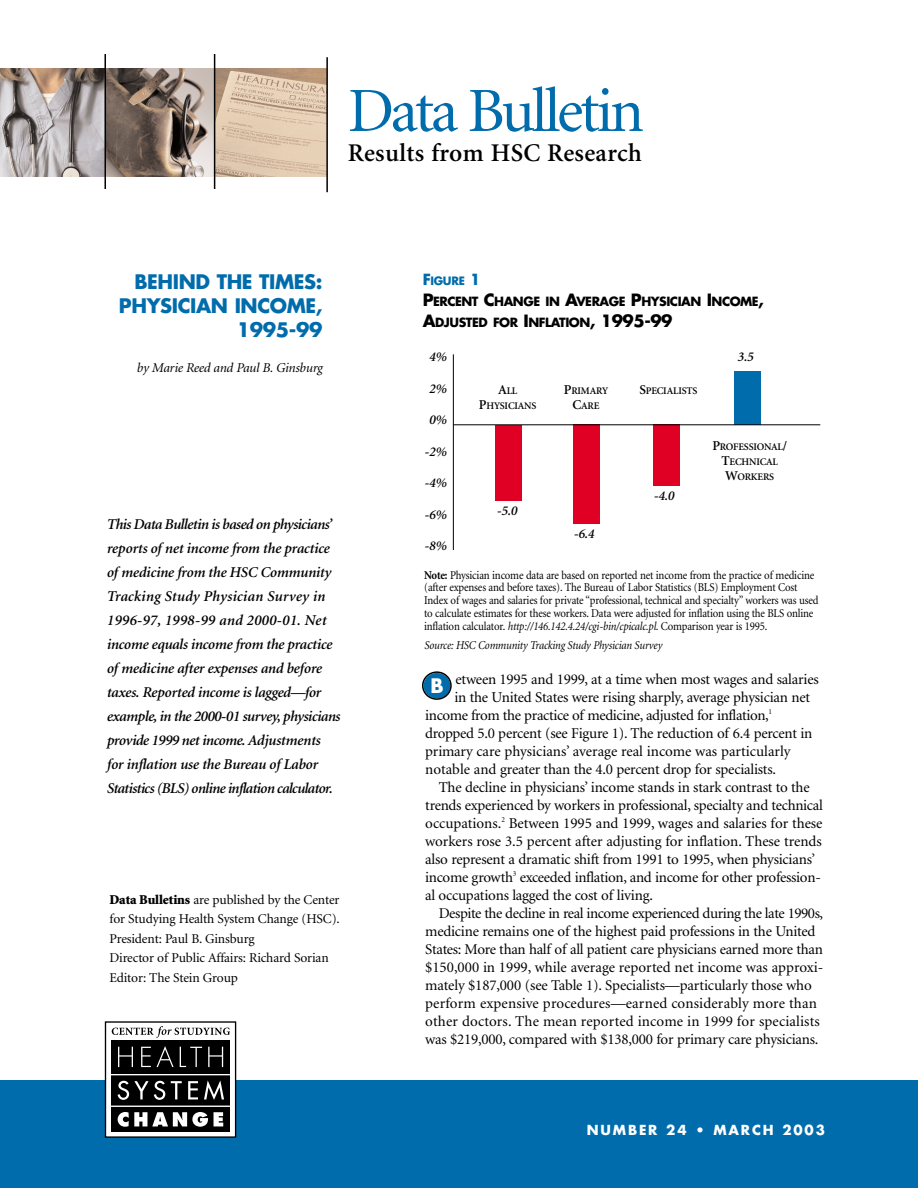
<style>
.page{position:relative;width:918px;height:1188px;background:#fff}
.page>*{position:absolute;margin:0;border:0;box-sizing:border-box;transform-origin:0 0}
.t1{font:63px "Minion";letter-spacing:-.05em;color:#006cac}
.t2{font:600 25.5px "Minion";letter-spacing:.015em;color:#000}
.t3{font:700 19.5px/24px "Futura";letter-spacing:-.02em;color:#006cac;text-align:right}
.t4{font:700 19.5px "Futura";color:#fff}
.t5{font:15px "Minion";letter-spacing:-.015em;color:#000}
.t6{font:italic 600 15px/24px "Minion";letter-spacing:-.02em;color:#000}
.t7{font:15px "Minion";letter-spacing:.01em;color:#000}
.t8{font:13.5px/19.5px "Minion";letter-spacing:-.01em;color:#000}
.t9{font:italic 600 13.5px "Minion";color:#000}
.t10{font:italic 13.5px "Minion";letter-spacing:-.015em;color:#000}
.t11{font:700 13.5px "Futura";letter-spacing:.135em;color:#fff}
.t12{font:700 12.3px/21px "Futura";letter-spacing:-.035em;color:#000}
.t13{font:12px/12.8px "Minion";letter-spacing:-.015em;color:#000;scale:.9 1}
.t14{font:italic 12px "Minion";letter-spacing:-.015em;color:#000;scale:.9 1}
.t15{font:700 11.25px "Futura";letter-spacing:-.03em;color:#006cac}
.t16{font:600 10.2px/15px "Minion";letter-spacing:-.02em;color:#000;text-align:center}
.s1{font-weight:900}
.s2{font-size:15px}
.s3{font-size:16.5px}
.s4{color:#fff}
.s5{font-size:13.5px}
.s6{font-weight:700}
.s7{font-style:italic}
</style>
<div class="page">
<img style="left:215px;top:68px;width:111px;height:108px">
<div style="left:0;top:1080px;width:918px;height:108px;background:#006cac"></div>
<img style="left:0;top:68px;width:104px;height:108px">
<svg style="left:106px;top:68px;width:108px;height:108px;background:#87796f"></svg>
<svg style="left:422px;top:671px;width:30px;height:29px"></svg>
<hr style="left:104px;top:54px;width:2px;height:135px;background:#000">
<hr style="left:214px;top:54px;width:1px;height:135px;background:#000">
<div style="left:105px;top:1021px;width:131px;height:117px;background:#fff;border:1px solid #000"></div>
<div style="left:111px;top:1040px;width:119px;height:92px;background:#000"></div>
<svg style="left:118px;top:1047px;width:15px;height:20px"></svg>
<svg style="left:141px;top:1047px;width:10px;height:20px"></svg>
<svg style="left:157px;top:1046px;width:17px;height:21px"></svg>
<svg style="left:180px;top:1047px;width:22px;height:20px"></svg>
<svg style="left:208px;top:1047px;width:15px;height:20px"></svg>
<svg style="left:118px;top:1081px;width:47px;height:19px"></svg>
<svg style="left:171px;top:1081px;width:11px;height:18px"></svg>
<svg style="left:188px;top:1081px;width:10px;height:18px"></svg>
<svg style="left:204px;top:1080px;width:20px;height:20px"></svg>
<svg style="left:118px;top:1112px;width:90px;height:15px"></svg>
<svg style="left:214px;top:1112px;width:9px;height:14px"></svg>
<hr style="left:111px;top:1074px;width:119px;height:1px;background:#fff">
<hr style="left:111px;top:1106px;width:119px;height:1px;background:#fff">
<svg style="left:112px;top:1026px;width:118px;height:12px"></svg>
<hr style="left:326px;top:57px;width:2px;height:135px;background:#000">
<hr style="left:453px;top:354px;width:1px;height:196px;background:#000">
<div style="left:573px;top:425px;width:27px;height:99px;background:#df0023"></div>
<div style="left:734px;top:372px;width:27px;height:53px;background:#006cac"></div>
<div style="left:653px;top:425px;width:27px;height:61px;background:#df0023"></div>
<div style="left:495px;top:425px;width:27px;height:76px;background:#df0023"></div>
<hr style="left:453px;top:424px;width:367px;height:1px;background:#000">
<h1 class="t1" style="left:348px;top:86px;width:298px">Data Bulletin</h1>
<h2 class="t2" style="left:348px;top:143px;width:295px">Results from HSC Research</h2>
<h3 class="t3" style="left:119px;top:271px;width:205px">BEHIND THE TIMES:<br>PHYSICIAN INCOME,<br>1995-99</h3>
<p class="t10" style="left:137px;top:363px;width:187px">by Marie Reed and Paul B. Ginsburg</p>
<p class="t6" style="left:106px;top:514px;width:235px">This Data Bulletin is based on physicians’ reports of net income from the practice of medicine from the HSC Community Tracking Study Physician Survey in 1996-97, 1998-99 and 2000-01. Net income equals income from the practice of medicine after expenses and before taxes. Reported income is lagged—for example, in the 2000-01 survey, physicians provide 1999 net income. Adjustments for inflation use the Bureau of Labor Statistics (BLS) online inflation calculator.</p>
<p class="t8" style="left:110px;top:891px;width:232px"><span class="s1">Data Bulletins</span> are published by the Center for Studying Health System Change (HSC).<br>President: Paul B. Ginsburg<br>Director of Public Affairs: Richard Sorian Editor: The Stein Group</p>
<p class="t15" style="left:423px;top:276px;width:59px"><span class="s2">F</span>IGURE <span class="s2">1</span></p>
<p class="t12" style="left:423px;top:292px;width:343px"><span class="s3">P</span>ERCENT <span class="s3">C</span>HANGE IN <span class="s3">A</span>VERAGE <span class="s3">P</span>HYSICIAN <span class="s3">I</span>NCOME<span class="s3">,<br>A</span>DJUSTED FOR <span class="s3">I</span>NFLATION<span class="s3">, 1995-99</span></p>
<p class="t9" style="left:424px;top:351px;width:24px"><span class="s4">-</span>4%</p>
<p class="t9" style="left:424px;top:383px;width:24px"><span class="s4">-</span>2%</p>
<p class="t9" style="left:424px;top:414px;width:24px"><span class="s4">-</span>0%</p>
<p class="t9" style="left:424px;top:446px;width:24px">-2%</p>
<p class="t9" style="left:424px;top:477px;width:24px">-4%</p>
<p class="t9" style="left:424px;top:509px;width:24px">-6%</p>
<p class="t9" style="left:424px;top:540px;width:24px">-8%</p>
<p class="t16" style="left:498px;top:384px;width:21px"><span class="s5">A</span>LL</p>
<p class="t16" style="left:564px;top:384px;width:46px"><span class="s5">P</span>RIMARY</p>
<p class="t16" style="left:639px;top:384px;width:59px"><span class="s5">S</span>PECIALISTS</p>
<p class="t16" style="left:479px;top:399px;width:59px"><span class="s5">P</span>HYSICIANS</p>
<p class="t16" style="left:573px;top:399px;width:29px"><span class="s5">C</span>ARE</p>
<p class="t9" style="left:496px;top:505px;width:22px">-5.0</p>
<p class="t9" style="left:573px;top:528px;width:22px">-6.4</p>
<p class="t9" style="left:653px;top:490px;width:22px">-4.0</p>
<p class="t9" style="left:737px;top:351px;width:17px">3.5</p>
<p class="t16" style="left:712px;top:440px;width:76px"><span class="s5">P</span>ROFESSIONAL<span class="s5">/<br>T</span>ECHNICAL<br><span class="s5">W</span>ORKERS</p>
<p class="t13" style="left:424px;top:569px;width:440px"><span class="s6">Note:</span> Physician income data are based on reported net income from the practice of medicine (after expenses and before taxes). The Bureau of Labor Statistics (BLS) Employment Cost Index of wages and salaries for private “professional, technical and specialty” workers was used to calculate estimates for these workers. Data were adjusted for inflation using the BLS online inflation calculator. <span class="s7">http://146.142.4.24/cgi-bin/cpicalc.pl.</span> Comparison year is 1995.</p>
<p class="t14" style="left:424px;top:640px;width:266px">Source: HSC Community Tracking Study Physician Survey</p>
<p class="t5" style="left:456px;top:673px;width:365px">etween 1995 and 1999, at a time when most wages and salaries</p>
<p class="t5" style="left:454px;top:691px;width:357px">in the United States were rising sharply, average physician net</p>
<p class="t5" style="left:425px;top:709px;width:348px">income from the practice of medicine, adjusted for inflation,<sup>1</sup></p>
<p class="t5" style="left:425px;top:727px;width:389px">dropped 5.0 percent (see Figure 1). The reduction of 6.4 percent in</p>
<p class="t5" style="left:425px;top:745px;width:367px">primary care physicians’ average real income was particularly</p>
<p class="t5" style="left:425px;top:763px;width:352px">notable and greater than the 4.0 percent drop for specialists.</p>
<p class="t5" style="left:439px;top:781px;width:372px">The decline in physicians’ income stands in stark contrast to the</p>
<p class="t5" style="left:425px;top:799px;width:399px">trends experienced by workers in professional, specialty and technical</p>
<p class="t5" style="left:425px;top:817px;width:399px">occupations.<sup>2</sup> Between 1995 and 1999, wages and salaries for these</p>
<p class="t5" style="left:425px;top:835px;width:398px">workers rose 3.5 percent after adjusting for inflation. These trends</p>
<p class="t5" style="left:425px;top:853px;width:391px">also represent a dramatic shift from 1991 to 1995, when physicians’</p>
<p class="t5" style="left:425px;top:871px;width:397px">income growth<sup>3</sup> exceeded inflation, and income for other profession-</p>
<p class="t5" style="left:425px;top:889px;width:229px">al occupations lagged the cost of living.</p>
<p class="t5" style="left:439px;top:907px;width:386px">Despite the decline in real income experienced during the late 1990s,</p>
<p class="t5" style="left:425px;top:925px;width:392px">medicine remains one of the highest paid professions in the United</p>
<p class="t5" style="left:425px;top:943px;width:399px">States: More than half of all patient care physicians earned more than</p>
<p class="t5" style="left:425px;top:961px;width:399px">$150,000 in 1999, while average reported net income was approxi-</p>
<p class="t5" style="left:425px;top:979px;width:388px">mately $187,000 (see Table 1). Specialists—particularly those who</p>
<p class="t7" style="left:425px;top:997px;width:393px">perform expensive procedures—earned considerably more than</p>
<p class="t7" style="left:425px;top:1015px;width:396px">other doctors. The mean reported income in 1999 for specialists</p>
<p class="t5" style="left:425px;top:1033px;width:395px">was $219,000, compared with $138,000 for primary care physicians.</p>
<h3 class="t4" style="left:431px;top:677px;width:15px">B</h3>
<p class="t11" style="left:587px;top:1124px;width:240px">NUMBER 24 • MARCH 2003</p>
</div>
